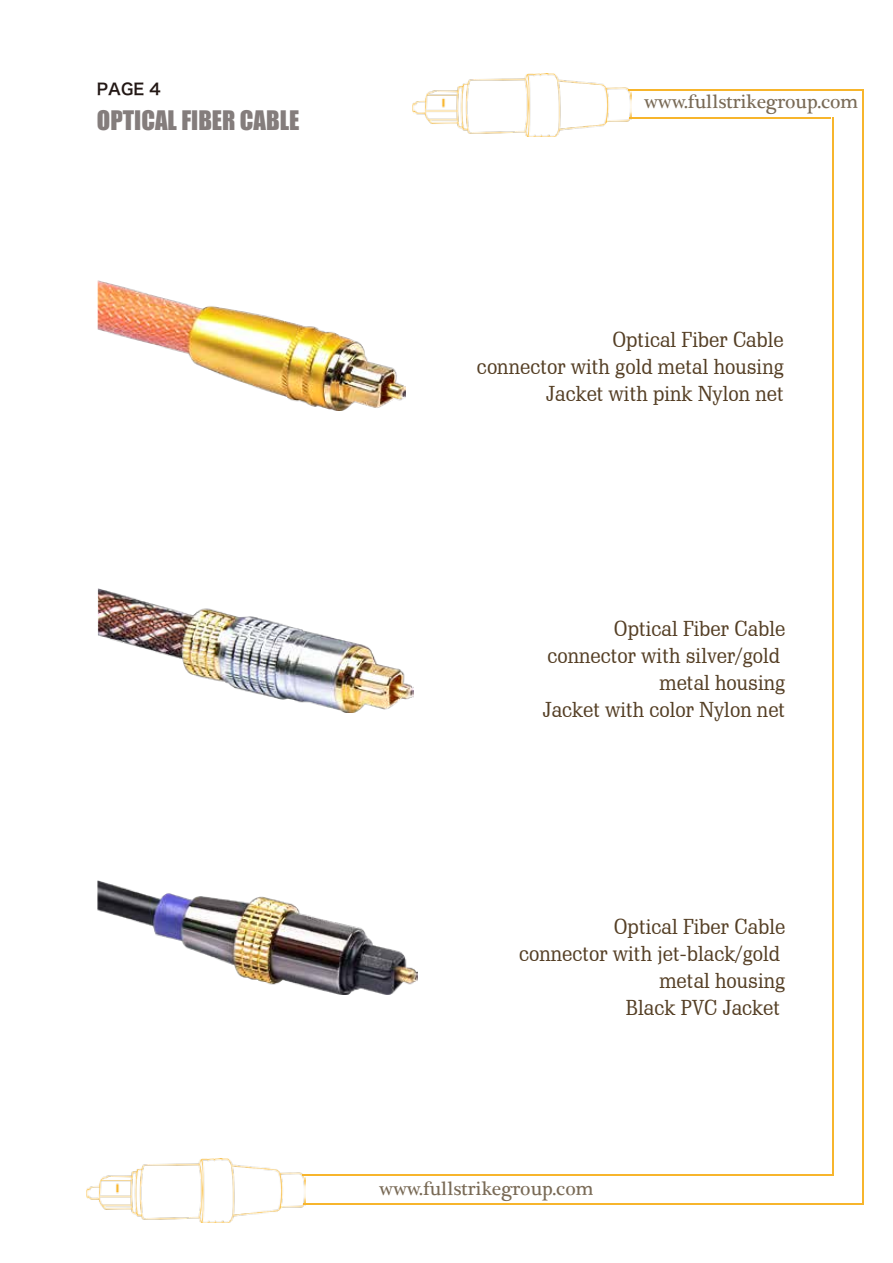
<style>
.page{position:relative;width:893px;height:1263px;background:#fff}
.page>*{position:absolute;margin:0;border:0;box-sizing:border-box;transform-origin:0 0}
.t1{font:24.75px "Impact";color:#847d7c}
.t2{font:21px/27px "Schadow BT";color:#543e24;text-align:right}
.t3{font:19.5px "Plantagenet Cherokee";color:#796a56}
.t4{font:15.75px "Hiragino Sans GB W6";color:#231815}
</style>
<div class="page">
<img style="left:97px;top:881px;width:320px;height:113px">
<img style="left:97px;top:588px;width:317px;height:124px">
<img style="left:97px;top:280px;width:308px;height:131px">
<img style="left:412px;top:73px;width:219px;height:64px">
<img style="left:87px;top:1158px;width:219px;height:64px">
<hr style="left:628px;top:89px;width:235px;height:1px;background:#f7b52c">
<hr style="left:629px;top:118px;width:202px;height:1px;background:#f7b52c">
<hr style="left:862px;top:89px;width:1px;height:1116px;background:#f7b52c">
<hr style="left:833px;top:118px;width:1px;height:1057px;background:#f7b52c">
<hr style="left:302px;top:1174px;width:532px;height:1px;background:#f7b52c">
<hr style="left:303px;top:1204px;width:560px;height:1px;background:#f7b52c">
<p class="t4" style="left:97px;top:79px;width:65px">PAGE 4</p>
<p class="t1" style="left:97px;top:101px;width:204px">OPTICAL FIBER CABLE</p>
<p class="t3" style="left:644px;top:90px;width:216px">www.fullstrikegroup.com</p>
<p class="t2" style="left:477px;top:326px;width:308px">Optical Fiber Cable<br>connector with gold metal housing<br>Jacket with pink Nylon net</p>
<p class="t2" style="left:543px;top:615px;width:244px">Optical Fiber Cable connector with silver/gold metal housing<br>Jacket with color Nylon net</p>
<p class="t2" style="left:519px;top:912px;width:268px">Optical Fiber Cable<br>connector with jet-black/gold metal housing<br>Black PVC Jacket</p>
<p class="t3" style="left:379px;top:1176px;width:216px">www.fullstrikegroup.com</p>
</div>
